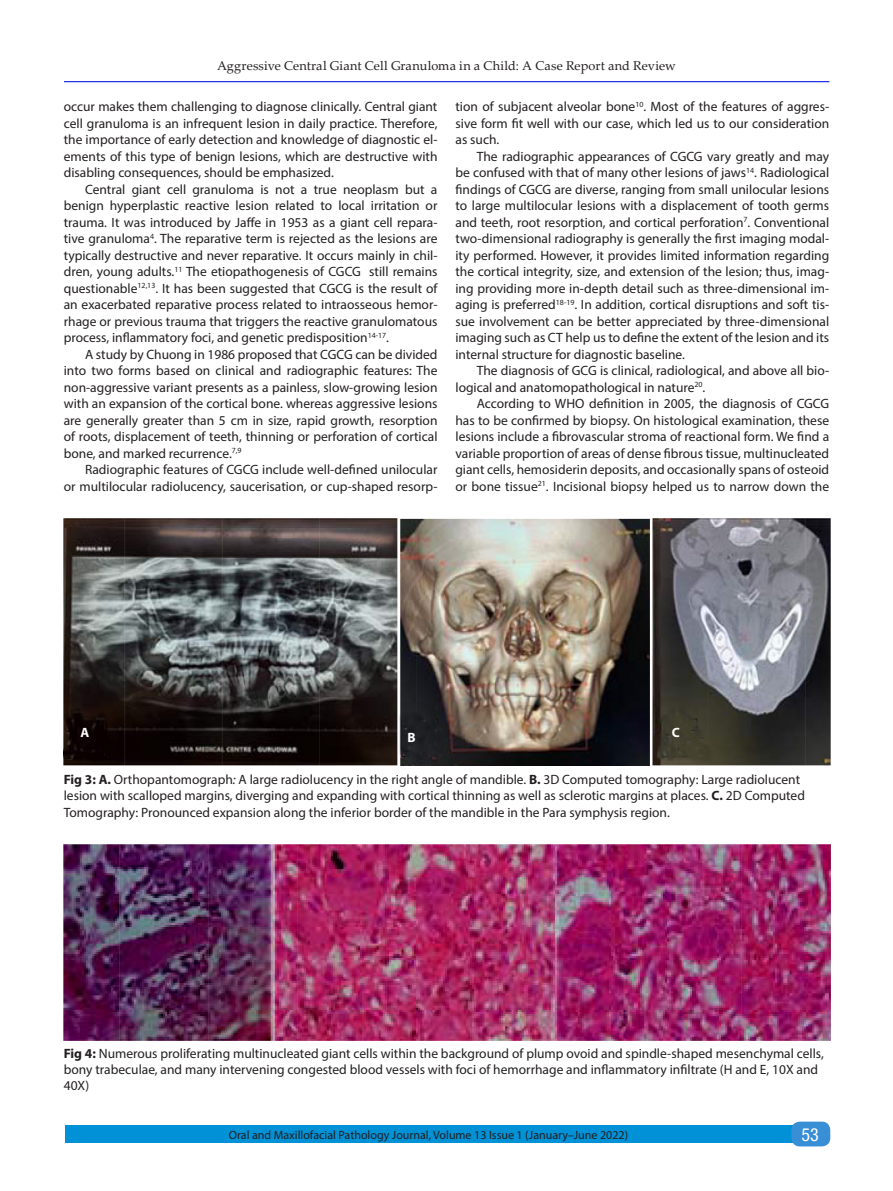
<style>
.page{position:relative;width:893px;height:1191px;background:#fff}
.page>*{position:absolute;margin:0;border:0;box-sizing:border-box;transform-origin:0 0}
.t1{font:condensed 18px "Helvetica Neue";color:#fff}
.Heading_1{font:13.5px/16.5px "Myriad Pro";color:#231f20;text-align:justify}
.photocaption{font:13.5px/16.2px "Myriad Pro";color:#231f20}
.photocaption-2{font:700 13.5px "Myriad Pro";color:#fff}
.Running_header{font:12.75px "Palatino Linotype";letter-spacing:.005em;color:#231f20}
.t2{font:12px "Myriad Pro";color:#231f20}
.s1{font-weight:700}
.s2{font-style:italic}
</style>
<div class="page">
<hr style="left:64px;top:81px;width:765px;height:1px;background:#1116df">
<div style="left:65px;top:1125px;width:729px;height:18px;background:#0091d7"></div>
<div style="left:791px;top:1121px;width:39px;height:25px;background:#398fd6;border-radius:9px"></div>
<img style="left:64px;top:518px;width:766px;height:247px">
<img style="left:64px;top:844px;width:766px;height:197px">
<p class="Running_header" style="left:217px;top:57px;width:460px">Aggressive Central Giant Cell Granuloma in a Child: A Case Report and Review</p>
<p class="Heading_1" style="left:64px;top:98px;width:375px">occur makes them challenging to diagnose clinically. Central giant cell granuloma is an infrequent lesion in daily practice. Therefore, the importance of early detection and knowledge of diagnostic el&shy;ements of this type of benign lesions, which are destructive with disabling consequences, should be emphasized.</p>
<p class="Heading_1" style="left:64px;top:181px;width:375px;text-indent:21px">Central giant cell granuloma is not a true neoplasm but a benign hyperplastic reactive lesion related to local irritation or trauma. It was introduced by Jaffe in 1953 as a giant cell repara&shy;tive granuloma<sup>4</sup>. The reparative term is rejected as the lesions are typically destructive and never reparative. It occurs mainly in chil&shy;dren, young adults.<sup>11</sup> The etiopathogenesis of CGCG still remains questionable<sup>12,13</sup>. It has been suggested that CGCG is the result of an exacerbated reparative process related to intraosseous hemor&shy;rhage or previous trauma that triggers the reactive granulomatous process, inflammatory foci, and genetic predisposition<sup>14-17</sup>.</p>
<p class="Heading_1" style="left:64px;top:346px;width:375px;text-indent:21px">A study by Chuong in 1986 proposed that CGCG can be divided into two forms based on clinical and radiographic features: The non-aggressive variant presents as a painless, slow-growing lesion with an expansion of the cortical bone. whereas aggressive lesions are generally greater than 5 cm in size, rapid growth, resorption of roots, displacement of teeth, thinning or perforation of cortical bone, and marked recurrence.<sup>7,9</sup></p>
<p class="Heading_1" style="left:64px;top:461px;width:375px;text-align:right">Radiographic features of CGCG include well-defined unilocular<br>or multilocular radiolucency, saucerisation, or cup-shaped resorp-</p>
<p class="Heading_1" style="left:455px;top:98px;width:375px">tion of subjacent alveolar bone<sup>10</sup>. Most of the features of aggres&shy;sive form fit well with our case, which led us to our consideration as such.</p>
<p class="Heading_1" style="left:455px;top:148px;width:375px;text-indent:21px">The radiographic appearances of CGCG vary greatly and may be confused with that of many other lesions of jaws<sup>14</sup>. Radiological findings of CGCG are diverse, ranging from small unilocular lesions to large multilocular lesions with a displacement of tooth germs and teeth, root resorption, and cortical perforation<sup>7</sup>. Conventional two-dimensional radiography is generally the first imaging modal&shy;ity performed. However, it provides limited information regarding the cortical integrity, size, and extension of the lesion; thus, imag&shy;ing providing more in-depth detail such as three-dimensional im&shy;aging is preferred<sup>18-19</sup>. In addition, cortical disruptions and soft tis&shy;sue involvement can be better appreciated by three-dimensional imaging such as CT help us to define the extent of the lesion and its internal structure for diagnostic baseline.</p>
<p class="Heading_1" style="left:455px;top:362px;width:375px;text-indent:21px">The diagnosis of GCG is clinical, radiological, and above all bio&shy;logical and anatomopathological in nature<sup>20</sup>.</p>
<p class="Heading_1" style="left:455px;top:395px;width:375px;text-indent:21px">According to WHO definition in 2005, the diagnosis of CGCG has to be confirmed by biopsy. On histological examination, these lesions include a fibrovascular stroma of reactional form. We find a variable proportion of areas of dense fibrous tissue, multinucleated giant cells, hemosiderin deposits, and occasionally spans of osteoid or bone tissue<sup>21</sup>. Incisional biopsy helped us to narrow down the</p>
<p class="photocaption-2" style="left:80px;top:724px;width:10px">A</p>
<p class="photocaption-2" style="left:407px;top:728px;width:10px">B</p>
<p class="photocaption-2" style="left:672px;top:724px;width:10px">C</p>
<p class="photocaption" style="left:64px;top:771px;width:743px"><span class="s1">Fig 3: A.</span> Orthopantomograph<span class="s2">:</span> A large radiolucency in the right angle of mandible. <span class="s1">B.</span> 3D Computed tomography: Large radiolucent lesion with scalloped margins, diverging and expanding with cortical thinning as well as sclerotic margins at places. <span class="s1">C.</span> 2D Computed<br>Tomography: Pronounced expansion along the inferior border of the mandible in the Para symphysis region.</p>
<p class="photocaption" style="left:64px;top:1045px;width:762px"><span class="s1">Fig 4:</span> Numerous proliferating multinucleated giant cells within the background of plump ovoid and spindle-shaped mesenchymal cells, bony trabeculae, and many intervening congested blood vessels with foci of hemorrhage and inflammatory infiltrate (H and E, 10X and<br>40X)</p>
<p class="t2" style="left:229px;top:1127px;width:401px">Oral and Maxillofacial Pathology Journal, Volume 13 Issue 1 (January–June 2022)</p>
<p class="t1" style="left:801px;top:1124px;width:19px">53</p>
</div>
